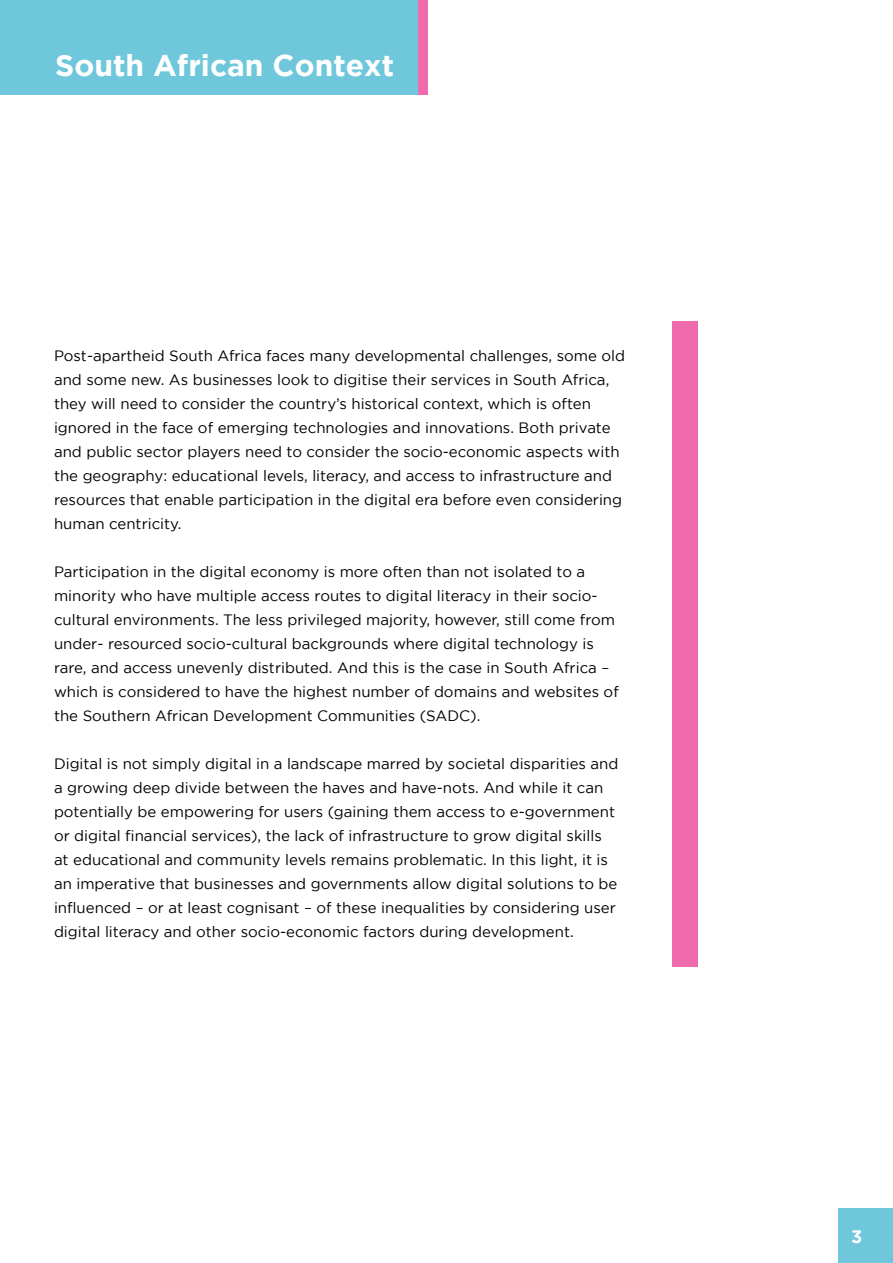
<style>
.page{position:relative;width:893px;height:1263px;background:#fff}
.page>*{position:absolute;margin:0;border:0;box-sizing:border-box;transform-origin:0 0}
.t1{font:700 30px "Gotham";color:#fff}
.t2{font:700 18px "Gotham";color:#fff}
.t3{font:15px/24px "Gotham";color:#000}
</style>
<div class="page">
<div style="left:11px;top:0;width:417px;height:94px;background:#f06bad"></div>
<div style="left:0;top:0;width:418px;height:94px;background:#6fc7db"></div>
<div style="left:672px;top:321px;width:25px;height:645px;background:#f06bad"></div>
<div style="left:839px;top:1209px;width:54px;height:54px;background:#6fc7db"></div>
<h1 class="t1" style="left:55px;top:48px;width:340px">South African Context</h1>
<p class="t3" style="left:54px;top:343px;width:573px">Post-apartheid South Africa faces many developmental challenges, some old and some new. As businesses look to digitise their services in South Africa, they will need to consider the country’s historical context, which is often ignored in the face of emerging technologies and innovations. Both private and public sector players need to consider the socio-economic aspects with the geography: educational levels, literacy, and access to infrastructure and resources that enable participation in the digital era before even considering human centricity.</p>
<p class="t3" style="left:54px;top:559px;width:566px">Participation in the digital economy is more often than not isolated to a minority who have multiple access routes to digital literacy in their socio&shy;cultural environments. The less privileged majority, however, still come from under- resourced socio-cultural backgrounds where digital technology is rare, and access unevenly distributed. And this is the case in South Africa – which is considered to have the highest number of domains and websites of the Southern African Development Communities (SADC).</p>
<p class="t3" style="left:54px;top:751px;width:566px">Digital is not simply digital in a landscape marred by societal disparities and a growing deep divide between the haves and have-nots. And while it can potentially be empowering for users (gaining them access to e-government or digital financial services), the lack of infrastructure to grow digital skills at educational and community levels remains problematic. In this light, it is an imperative that businesses and governments allow digital solutions to be influenced – or at least cognisant – of these inequalities by considering user digital literacy and other socio-economic factors during development.</p>
<p class="t2" style="left:851px;top:1226px;width:13px">3</p>
</div>
